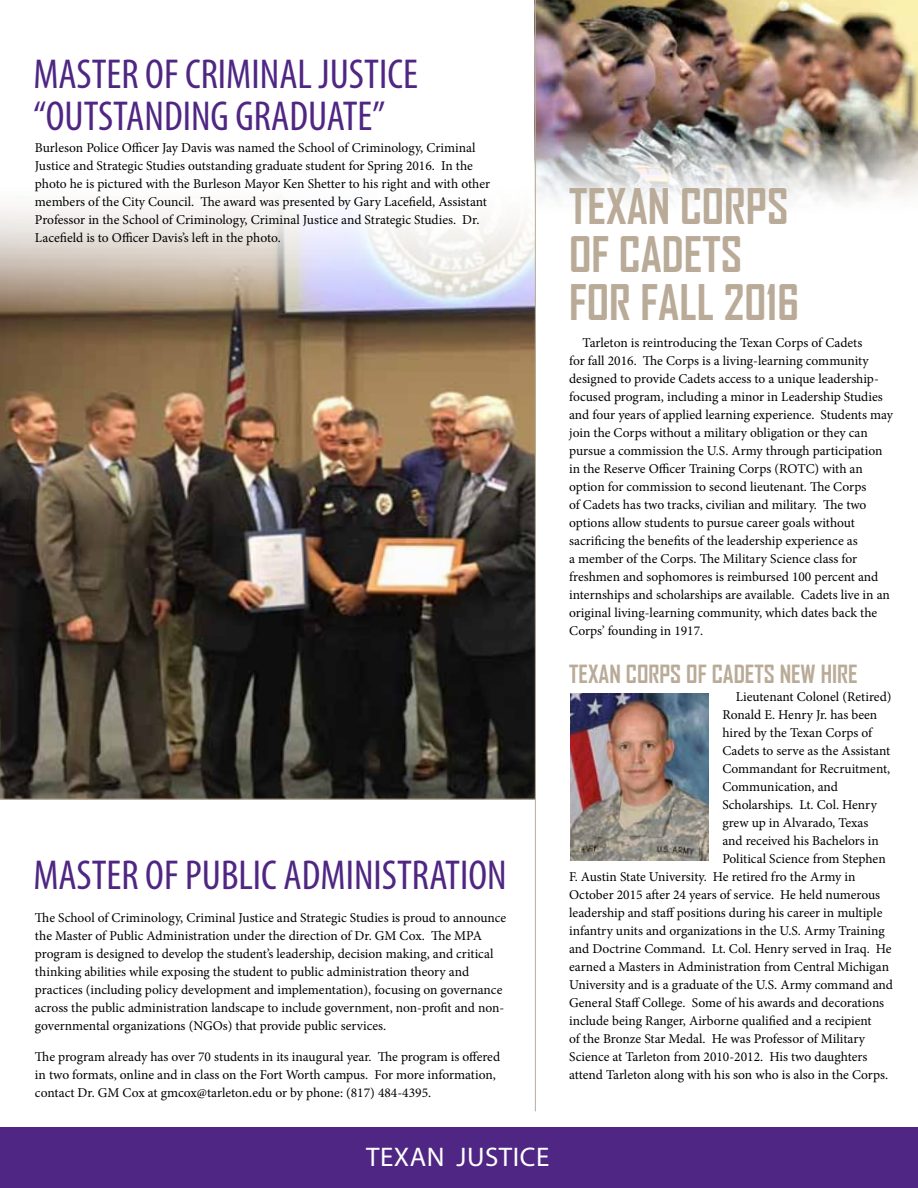
<style>
.page{position:relative;width:918px;height:1188px;background:#fff}
.page>*{position:absolute;margin:0;border:0;box-sizing:border-box;transform-origin:0 0}
.t1{font:700 46.95px/48px "Agency FB";color:#b9ab97}
.t2{font:condensed 42px/42px "Myriad Pro";color:#4f2683}
.t3{font:27px "Myriad Pro";letter-spacing:.02em;color:#fff}
.t4{font:700 24px "Agency FB";color:#b9ab97}
.t5{font:13.5px/18px "Minion Pro";color:#000}
</style>
<div class="page">
<img style="left:536px;top:0;width:382px;height:202px">
<img style="left:0;top:176px;width:535px;height:623px">
<hr style="left:535px;top:0;width:1px;height:1111px;background:#b9ab97">
<div style="left:0;top:1128px;width:918px;height:60px;background:#4f2683"></div>
<img style="left:571px;top:693px;width:138px;height:168px">
<hr style="left:0;top:799px;width:536px;height:1px;background:#b9ab97">
<h2 class="t2" style="left:33px;top:52px;width:386px">MASTER OF CRIMINAL JUSTICE “OUTSTANDING GRADUATE”</h2>
<p class="t5" style="left:35px;top:139px;width:457px">Burleson Police Officer Jay Davis was named the School of Criminology, Criminal Justice and Strategic Studies outstanding graduate student for Spring 2016. In the photo he is pictured with the Burleson Mayor Ken Shetter to his right and with other members of the City Council. The award was presented by Gary Lacefield, Assistant Professor in the School of Criminology, Criminal Justice and Strategic Studies. Dr.<br>Lacefield is to Officer Davis’s left in the photo.</p>
<h2 class="t2" style="left:33px;top:854px;width:475px">MASTER OF PUBLIC ADMINISTRATION</h2>
<p class="t5" style="left:35px;top:908px;width:473px">The School of Criminology, Criminal Justice and Strategic Studies is proud to announce the Master of Public Administration under the direction of Dr. GM Cox. The MPA program is designed to develop the student’s leadership, decision making, and critical thinking abilities while exposing the student to public administration theory and practices (including policy development and implementation), focusing on governance across the public administration landscape to include government, non-profit and non&shy;governmental organizations (NGOs) that provide public services.</p>
<p class="t5" style="left:35px;top:1048px;width:467px">The program already has over 70 students in its inaugural year. The program is offered in two formats, online and in class on the Fort Worth campus. For more information, contact Dr. GM Cox at gmcox@tarleton.edu or by phone: (817) 484-4395.</p>
<h3 class="t3" style="left:366px;top:1141px;width:185px">TEXAN JUSTICE</h3>
<h1 class="t1" style="left:569px;top:181px;width:231px">TEXAN CORPS<br>OF CADETS<br>FOR FALL 2016</h1>
<p class="t5" style="left:569px;top:333px;width:325px;text-indent:14px">Tarleton is reintroducing the Texan Corps of Cadets<br>for fall 2016. The Corps is a living-learning community designed to provide Cadets access to a unique leadership&shy;focused program, including a minor in Leadership Studies and four years of applied learning experience. Students may join the Corps without a military obligation or they can pursue a commission the U.S. Army through participation in the Reserve Officer Training Corps (ROTC) with an option for commission to second lieutenant. The Corps<br>of Cadets has two tracks, civilian and military. The two options allow students to pursue career goals without sacrificing the benefits of the leadership experience as<br>a member of the Corps. The Military Science class for freshmen and sophomores is reimbursed 100 percent and internships and scholarships are available. Cadets live in an original living-learning community, which dates back the Corps’ founding in 1917.</p>
<h3 class="t4" style="left:569px;top:659px;width:290px">TEXAN CORPS OF CADETS NEW HIRE</h3>
<p class="t5" style="left:736px;top:687px;width:157px">Lieutenant Colonel (Retired)</p>
<p class="t5" style="left:722px;top:705px;width:156px">Ronald E. Henry Jr. has been</p>
<p class="t5" style="left:722px;top:723px;width:151px">hired by the Texan Corps of</p>
<p class="t5" style="left:722px;top:741px;width:169px">Cadets to serve as the Assistant</p>
<p class="t5" style="left:722px;top:759px;width:170px">Commandant for Recruitment,</p>
<p class="t5" style="left:722px;top:777px;width:117px">Communication, and</p>
<p class="t5" style="left:722px;top:795px;width:156px">Scholarships. Lt. Col. Henry</p>
<p class="t5" style="left:722px;top:813px;width:147px">grew up in Alvarado, Texas</p>
<p class="t5" style="left:722px;top:831px;width:158px">and received his Bachelors in</p>
<p class="t5" style="left:722px;top:849px;width:165px">Political Science from Stephen</p>
<p class="t5" style="left:569px;top:867px;width:288px">F. Austin State University. He retired fro the Army in</p>
<p class="t5" style="left:569px;top:885px;width:313px">October 2015 after 24 years of service. He held numerous</p>
<p class="t5" style="left:569px;top:903px;width:315px">leadership and staff positions during his career in multiple</p>
<p class="t5" style="left:569px;top:921px;width:317px">infantry units and organizations in the U.S. Army Training</p>
<p class="t5" style="left:569px;top:939px;width:324px">and Doctrine Command. Lt. Col. Henry served in Iraq. He</p>
<p class="t5" style="left:569px;top:957px;width:321px">earned a Masters in Administration from Central Michigan</p>
<p class="t5" style="left:569px;top:975px;width:325px">University and is a graduate of the U.S. Army command and</p>
<p class="t5" style="left:569px;top:993px;width:317px">General Staff College. Some of his awards and decorations</p>
<p class="t5" style="left:569px;top:1011px;width:304px">include being Ranger, Airborne qualified and a recipient</p>
<p class="t5" style="left:569px;top:1029px;width:297px">of the Bronze Star Medal. He was Professor of Military</p>
<p class="t5" style="left:569px;top:1047px;width:300px">Science at Tarleton from 2010-2012. His two daughters</p>
<p class="t5" style="left:569px;top:1065px;width:321px">attend Tarleton along with his son who is also in the Corps.</p>
</div>
